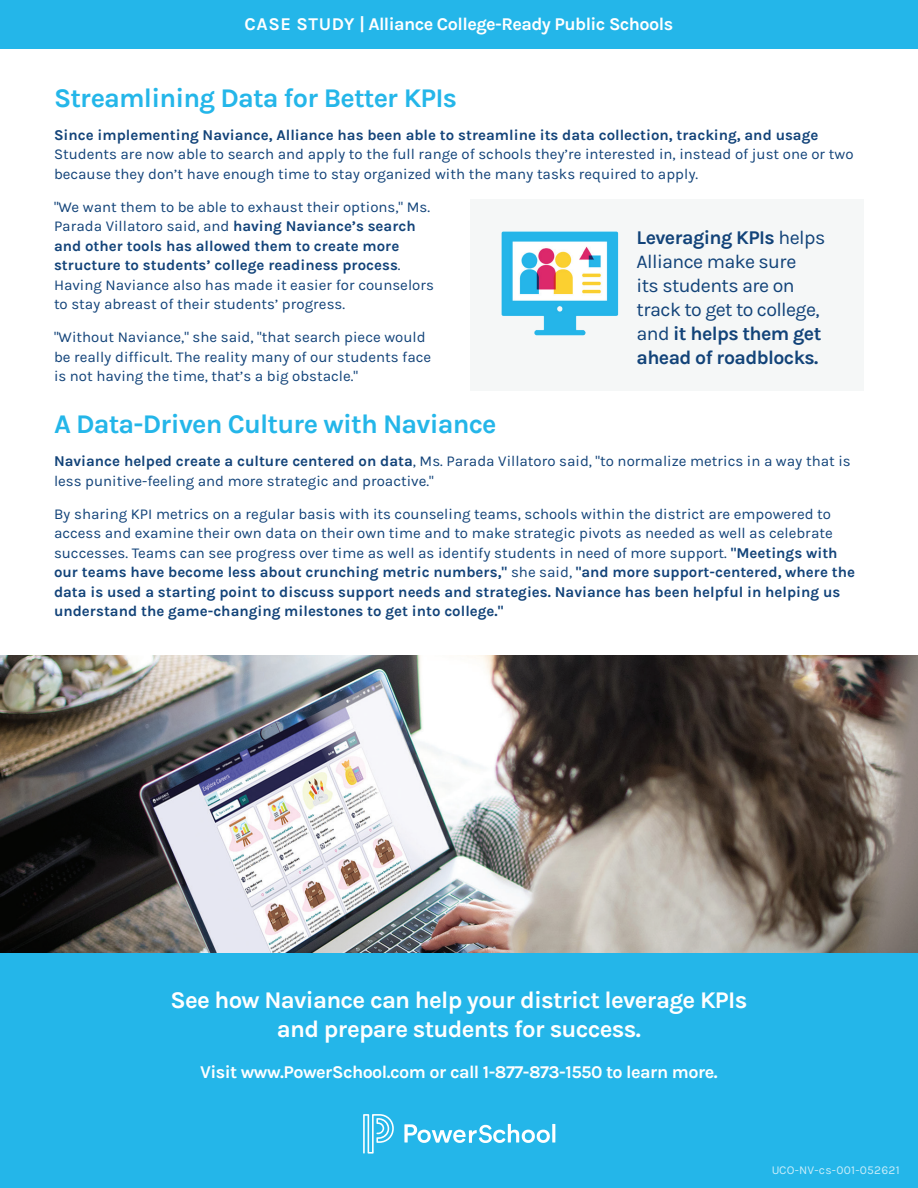
<style>
.page{position:relative;width:918px;height:1188px;background:#fff}
.page>*{position:absolute;margin:0;border:0;box-sizing:border-box;transform-origin:0 0}
.t1{font:700 27px "Karla";letter-spacing:-.03em;color:#24b6e9}
.t2{font:700 24px/28.8px "Karla";letter-spacing:-.03em;color:#fff;text-align:center}
.t3{font:19.5px/24px "Karla";letter-spacing:-.03em;color:#124379}
.t4{font:700 18px "Karla";letter-spacing:-.03em;color:#fff}
.t5{font:15px/19.5px "Karla";color:#124379}
.t6{font:700 15px "Karla";color:#124379}
.t7{font:12px "Karla";letter-spacing:.02em;color:#fff}
.s1{font-weight:700}
</style>
<div class="page">
<div style="left:0;top:953px;width:918px;height:235px;background:#24b6e9"></div>
<svg style="left:363px;top:1114px;width:31px;height:40px"></svg>
<hr style="left:552px;top:1124px;width:3px;height:19px;background:#fff">
<svg style="left:404px;top:1124px;width:146px;height:19px"></svg>
<div style="left:0;top:0;width:918px;height:48px;background:#24b6e9"></div>
<img style="left:0;top:656px;width:918px;height:297px">
<div style="left:470px;top:199px;width:393px;height:192px;background:#f5f7f7"></div>
<img style="left:501px;top:231px;width:118px;height:105px">
<p class="t4" style="left:245px;top:14px;width:430px">CASE STUDY | Alliance College-Ready Public Schools</p>
<h1 class="t1" style="left:54px;top:82px;width:405px">Streamlining Data for Better KPIs</h1>
<p class="t6" style="left:54px;top:126px;width:766px">Since implementing Naviance, Alliance has been able to streamline its data collection, tracking, and usage</p>
<p class="t5" style="left:54px;top:145px;width:801px">Students are now able to search and apply to the full range of schools they’re interested in, instead of just one or two because they don’t have enough time to stay organized with the many tasks required to apply.</p>
<p class="t5" style="left:54px;top:197px;width:382px">"We want them to be able to exhaust their options," Ms.<br>Parada Villatoro said, and <span class="s1">having Naviance’s search and other tools has allowed them to create more structure to students’ college readiness process</span>.<br>Having Naviance also has made it easier for counselors to stay abreast of their students’ progress.</p>
<p class="t5" style="left:54px;top:328px;width:379px">"Without Naviance," she said, "that search piece would be really difficult. The reality many of our students face is not having the time, that’s a big obstacle."</p>
<h1 class="t1" style="left:54px;top:408px;width:444px">A Data-Driven Culture with Naviance</h1>
<p class="t5" style="left:54px;top:452px;width:798px"><span class="s1">Naviance helped create a culture centered on data</span>, Ms. Parada Villatoro said, "to normalize metrics in a way that is less punitive-feeling and more strategic and proactive."</p>
<p class="t5" style="left:54px;top:504px;width:803px">By sharing KPI metrics on a regular basis with its counseling teams, schools within the district are empowered to access and examine their own data on their own time and to make strategic pivots as needed as well as celebrate successes. Teams can see progress over time as well as identify students in need of more support. <span class="s1">"Meetings with our teams have become less about crunching metric numbers,"</span> she said, <span class="s1">"and more support-centered, where the data is used a starting point to discuss support needs and strategies. Naviance has been helpful in helping us understand the game-changing milestones to get into college."</span></p>
<h3 class="t3" style="left:637px;top:226px;width:190px"><span class="s1">Leveraging KPIs</span> helps<br>Alliance make sure<br>its students are on track to get to college, and <span class="s1">it helps them get ahead of roadblocks.</span></h3>
<h2 class="t2" style="left:171px;top:986px;width:578px">See how Naviance can help your district leverage KPIs and prepare students for success.</h2>
<p class="t4" style="left:200px;top:1061px;width:519px">Visit www.PowerSchool.com or call 1-877-873-1550 to learn more.</p>
<p class="t7" style="left:771px;top:1164px;width:130px">UCO-NV-cs-001-052621</p>
</div>
